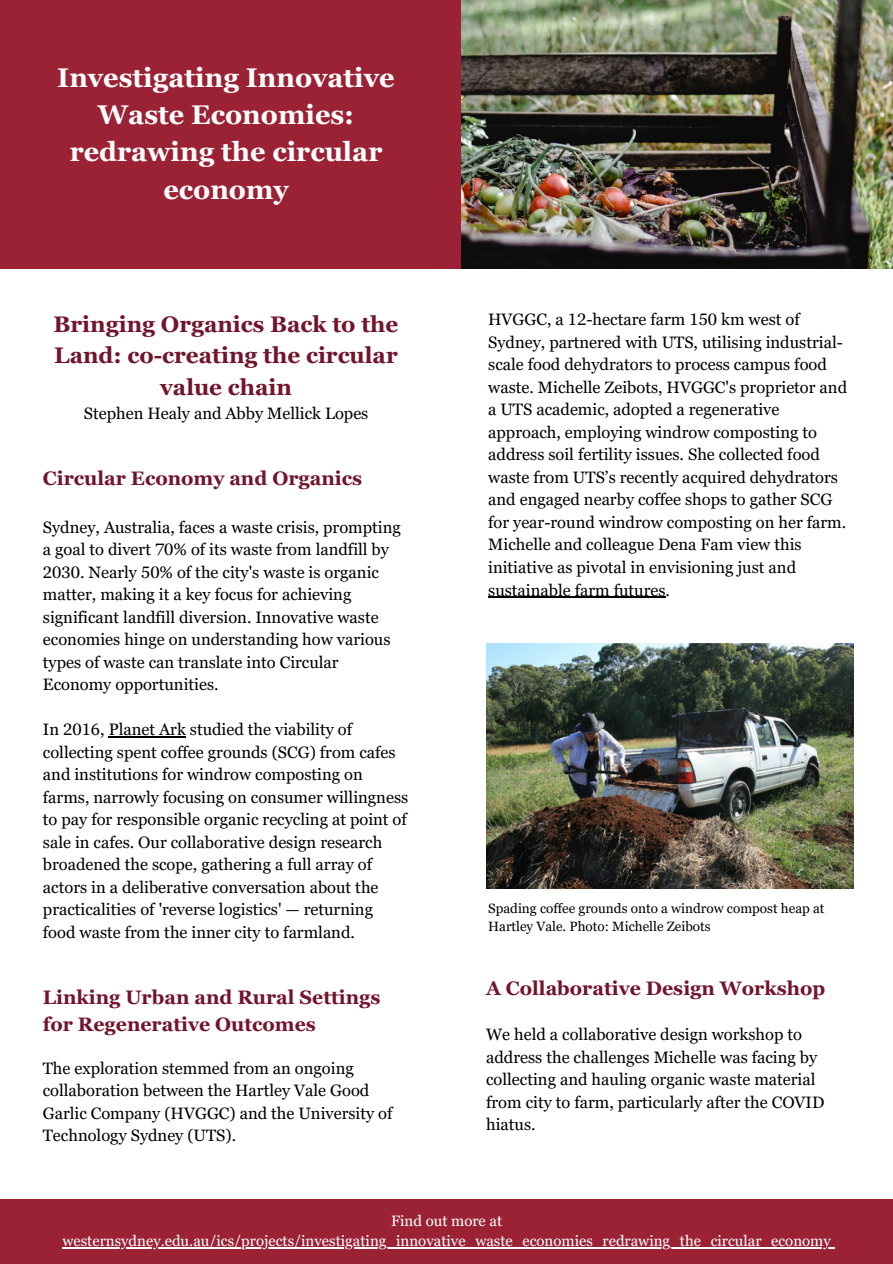
<style>
.page{position:relative;width:893px;height:1264px;background:#fff}
.page>*{position:absolute;margin:0;border:0;box-sizing:border-box;transform-origin:0 0}
.t1{font:700 27px/37.2px "Georgia Pro";color:#fff;text-align:center}
.t2{font:700 22.5px/31.5px "Georgia Pro";color:#72142c;text-align:center}
.t3{font:700 19.5px/27px "Georgia Pro";color:#72142c}
.t4{font:16.5px/22.5px "Georgia Pro";color:#000}
.t5{font:15px "Georgia Pro";color:#fff}
.t6{font:13.5px/18px "Georgia Pro";color:#000}
</style>
<div class="page">
<div style="left:0;top:0;width:892px;height:269px;background:#9b2235"></div>
<div style="left:0;top:1199px;width:892px;height:64px;background:#9b2235"></div>
<hr style="left:63px;top:1247px;width:767px;height:1px;background:#fff">
<img style="left:462px;top:0;width:430px;height:269px">
<hr style="left:109px;top:736px;width:77px;height:1px;background:#000">
<img style="left:486px;top:643px;width:367px;height:245px">
<hr style="left:488px;top:596px;width:177px;height:1px;background:#000">
<h1 class="t1" style="left:57px;top:59px;width:339px">Investigating Innovative<br>Waste Economies: redrawing the circular economy</h1>
<h4 class="t2" style="left:54px;top:308px;width:346px">Bringing Organics Back to the<br>Land: co-creating the circular value chain</h4>
<h4 class="t4" style="left:84px;top:402px;width:286px">Stephen Healy and Abby Mellick Lopes</h4>
<h4 class="t3" style="left:43px;top:465px;width:320px">Circular Economy and Organics</h4>
<h4 class="t4" style="left:43px;top:516px;width:359px">Sydney, Australia, faces a waste crisis, prompting a goal to divert 70% of its waste from landfill by 2030. Nearly 50% of the city's waste is organic matter, making it a key focus for achieving significant landfill diversion. Innovative waste economies hinge on understanding how various types of waste can translate into Circular Economy opportunities.</h4>
<p class="t4" style="left:43px;top:718px;width:367px">In 2016, Planet Ark studied the viability of collecting spent coffee grounds (SCG) from cafes and institutions for windrow composting on farms, narrowly focusing on consumer willingness to pay for responsible organic recycling at point of sale in cafes. Our collaborative design research broadened the scope, gathering a full array of actors in a deliberative conversation about the practicalities of 'reverse logistics' — returning food waste from the inner city to farmland.</p>
<p class="t3" style="left:43px;top:983px;width:339px">Linking Urban and Rural Settings for Regenerative Outcomes</p>
<h3 class="t4" style="left:43px;top:1056px;width:351px">The exploration stemmed from an ongoing collaboration between the Hartley Vale Good Garlic Company (HVGGC) and the University of Technology Sydney (UTS).</h3>
<h4 class="t4" style="left:488px;top:308px;width:360px">HVGGC, a 12-hectare farm 150 km west of Sydney, partnered with UTS, utilising industrial&shy;scale food dehydrators to process campus food waste. Michelle Zeibots, HVGGC's proprietor and a UTS academic, adopted a regenerative approach, employing windrow composting to address soil fertility issues. She collected food waste from UTS’s recently acquired dehydrators and engaged nearby coffee shops to gather SCG for year-round windrow composting on her farm.<br>Michelle and colleague Dena Fam view this initiative as pivotal in envisioning just and sustainable farm futures.</h4>
<h3 class="t6" style="left:488px;top:899px;width:338px">Spading coffee grounds onto a windrow compost heap at<br>Hartley Vale. Photo: Michelle Zeibots</h3>
<h4 class="t3" style="left:486px;top:975px;width:340px">A Collaborative Design Workshop</h4>
<p class="t4" style="left:486px;top:1023px;width:340px">We held a collaborative design workshop to address the challenges Michelle was facing by collecting and hauling organic waste material from city to farm, particularly after the COVID hiatus.</p>
<p class="t5" style="left:391px;top:1212px;width:112px">Find out more at</p>
<h2 class="t5" style="left:63px;top:1232px;width:769px">westernsydney.edu.au/ics/projects/investigating_innovative_waste_economies_redrawing_the_circular_economy</h2>
</div>
